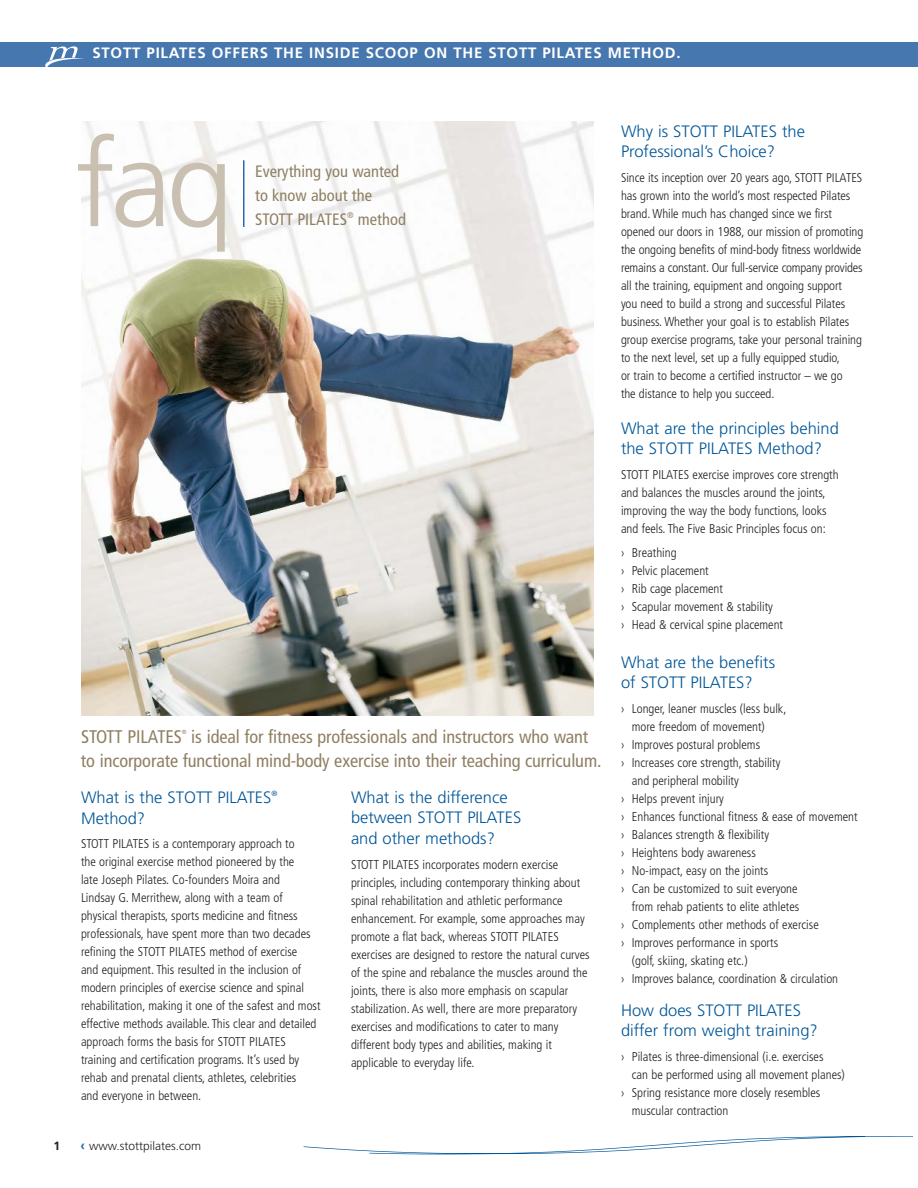
<style>
.page{position:relative;width:918px;height:1188px;background:#fff}
.page>*{position:absolute;margin:0;border:0;box-sizing:border-box;transform-origin:0 0}
.t1{font:300 121.5px "Frutiger";color:#c9c0b1}
.t2{font:condensed 18.3px/24px "Frutiger";letter-spacing:-.005em;color:#8f8063}
.t3{font:300 16.5px/21px "Frutiger";color:#005698}
.t4{font:condensed 16.5px/24px "Frutiger";color:#8f8063}
.t5{font:700 15px "Frutiger";letter-spacing:.05em;color:#fff}
.t6{font:300 condensed 12.75px/18px "Frutiger";color:#231f20}
.t7{font:300 12px "Frutiger";color:#231f20}
.t8{font:700 12px "Frutiger";color:#231f20}
.t9{font:condensed 6px "Frutiger";color:#8f8063}
.s1{font-weight:700;font-size:13.5px;color:#2a6ba7}
</style>
<div class="page">
<div style="left:0;top:42px;width:918px;height:25px;background:#4677af"></div>
<svg style="left:45px;top:46px;width:39px;height:21px"></svg>
<svg style="left:304px;top:1136px;width:609px;height:18px"></svg>
<img style="left:81px;top:122px;width:513px;height:594px">
<hr style="left:243px;top:160px;width:1px;height:67px;background:#2a6ba7">
<p class="t5" style="left:92px;top:47px;width:590px">STOTT PILATES OFFERS THE INSIDE SCOOP ON THE STOTT PILATES METHOD.</p>
<h1 class="t1" style="left:76px;top:135px;width:159px">faq</h1>
<p class="t4" style="left:255px;top:160px;width:152px">Everything you wanted to know about the<br>STOTT PILATES<sup>®</sup> method</p>
<h2 class="t2" style="left:81px;top:726px;width:522px;text-indent:110px">is ideal for fitness professionals and instructors who want to incorporate functional mind-body exercise into their teaching curriculum.</h2>
<h2 class="t2" style="left:81px;top:726px;width:102px">STOTT PILATES</h2>
<p class="t9" style="left:182px;top:729px;width:6px">®</p>
<p class="t3" style="left:81px;top:788px;width:198px">What is the STOTT PILATES<sup>®<br></sup>Method?</p>
<p class="t6" style="left:81px;top:835px;width:241px">STOTT PILATES is a contemporary approach to<br>the original exercise method pioneered by the<br>late Joseph Pilates. Co-founders Moira and<br>Lindsay G. Merrithew, along with a team of physical therapists, sports medicine and fitness professionals, have spent more than two decades refining the STOTT PILATES method of exercise<br>and equipment. This resulted in the inclusion of modern principles of exercise science and spinal rehabilitation, making it one of the safest and most effective methods available. This clear and detailed approach forms the basis for STOTT PILATES training and certification programs. It’s used by rehab and prenatal clients, athletes, celebrities<br>and everyone in between.</p>
<p class="t8" style="left:53px;top:1141px;width:8px">1</p>
<p class="t7" style="left:81px;top:1141px;width:122px"><span class="s1">‹</span> www.stottpilates.com</p>
<p class="t3" style="left:351px;top:788px;width:172px">What is the difference between STOTT PILATES and other methods?</p>
<p class="t6" style="left:351px;top:856px;width:240px">STOTT PILATES incorporates modern exercise principles, including contemporary thinking about spinal rehabilitation and athletic performance enhancement. For example, some approaches may promote a flat back, whereas STOTT PILATES exercises are designed to restore the natural curves of the spine and rebalance the muscles around the joints, there is also more emphasis on scapular stabilization. As well, there are more preparatory exercises and modifications to cater to many different body types and abilities, making it applicable to everyday life.</p>
<p class="t3" style="left:621px;top:122px;width:186px">Why is STOTT PILATES the<br>Professional’s Choice?</p>
<p class="t6" style="left:621px;top:169px;width:244px">Since its inception over 20 years ago, STOTT PILATES has grown into the world’s most respected Pilates brand. While much has changed since we first opened our doors in 1988, our mission of promoting the ongoing benefits of mind-body fitness worldwide remains a constant. Our full-service company provides all the training, equipment and ongoing support<br>you need to build a strong and successful Pilates business. Whether your goal is to establish Pilates group exercise programs, take your personal training to the next level, set up a fully equipped studio,<br>or train to become a certified instructor – we go<br>the distance to help you succeed.</p>
<p class="t3" style="left:621px;top:419px;width:219px">What are the principles behind the STOTT PILATES Method?</p>
<p class="t6" style="left:621px;top:466px;width:219px">STOTT PILATES exercise improves core strength and balances the muscles around the joints, improving the way the body functions, looks and feels. The Five Basic Principles focus on:</p>
<p class="t6" style="left:621px;top:544px;width:164px">› Breathing<br>› Pelvic placement<br>› Rib cage placement<br>› Scapular movement &amp; stability<br>› Head &amp; cervical spine placement</p>
<p class="t3" style="left:621px;top:653px;width:156px">What are the benefits of STOTT PILATES?</p>
<p class="t6" style="left:621px;top:700px;width:167px">› Longer, leaner muscles (less bulk,</p>
<p class="t6" style="left:632px;top:718px;width:135px">more freedom of movement)</p>
<p class="t6" style="left:621px;top:736px;width:141px">› Improves postural problems</p>
<p class="t6" style="left:621px;top:754px;width:161px">› Increases core strength, stability</p>
<p class="t6" style="left:632px;top:772px;width:109px">and peripheral mobility</p>
<p class="t6" style="left:621px;top:790px;width:105px">› Helps prevent injury</p>
<p class="t6" style="left:621px;top:808px;width:238px">› Enhances functional fitness &amp; ease of movement</p>
<p class="t6" style="left:621px;top:826px;width:150px">› Balances strength &amp; flexibility</p>
<p class="t6" style="left:621px;top:844px;width:136px">› Heightens body awareness</p>
<p class="t6" style="left:621px;top:862px;width:149px">› No-impact, easy on the joints</p>
<p class="t6" style="left:621px;top:880px;width:178px">› Can be customized to suit everyone</p>
<p class="t6" style="left:632px;top:898px;width:169px">from rehab patients to elite athletes</p>
<p class="t6" style="left:621px;top:916px;width:199px">› Complements other methods of exercise</p>
<p class="t6" style="left:621px;top:934px;width:159px">› Improves performance in sports</p>
<p class="t6" style="left:632px;top:952px;width:117px">(golf, skiing, skating etc.)</p>
<p class="t6" style="left:621px;top:970px;width:219px">› Improves balance, coordination &amp; circulation</p>
<p class="t3" style="left:621px;top:1001px;width:198px">How does STOTT PILATES differ from weight training?</p>
<p class="t6" style="left:621px;top:1048px;width:204px">› Pilates is three-dimensional (i.e. exercises</p>
<p class="t6" style="left:632px;top:1066px;width:215px">can be performed using all movement planes)</p>
<p class="t6" style="left:621px;top:1084px;width:201px">› Spring resistance more closely resembles</p>
<p class="t6" style="left:632px;top:1102px;width:98px">muscular contraction</p>
</div>
